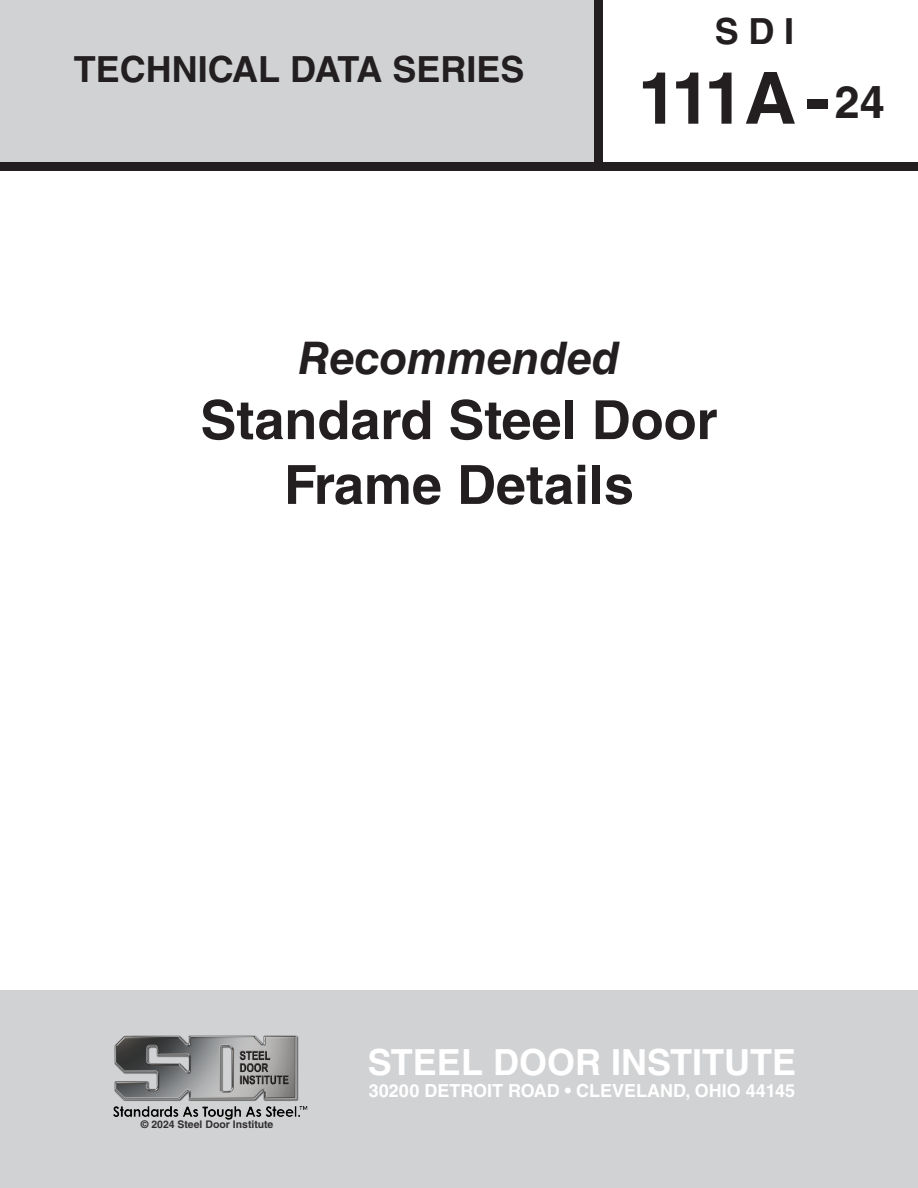
<style>
.page{position:relative;width:918px;height:1188px;background:#fff}
.page>*{position:absolute;margin:0;border:0;box-sizing:border-box;transform-origin:0 0}
.t1{font:700 72px "Helvetica LT Std";color:#231f20}
.t2{font:700 54px/64.8px "Helvetica LT Std";color:#231f20;text-align:center}
.t3{font:italic 700 45px "Helvetica LT Std";color:#231f20}
.t4{font:700 36px "Helvetica LT Std";color:#231f20}
.t5{font:700 36px "Helvetica LT Std";color:#fff}
.t6{font:700 18px "Helvetica LT Std";color:#fff}
.t7{font:700 10.5px "Helvetica LT Std";color:#312f30}
.s1{font-size:45px}
</style>
<div class="page">
<div style="left:0;top:990px;width:918px;height:198px;background:#d1d2d4"></div>
<div style="left:0;top:162px;width:918px;height:9px;background:#231f20"></div>
<div style="left:0;top:0;width:598px;height:162px;background:#d1d2d4"></div>
<div style="left:594px;top:0;width:9px;height:162px;background:#231f20"></div>
<img style="left:113px;top:1035px;width:195px;height:85px">
<h3 class="t4" style="left:74px;top:47px;width:452px">TECHNICAL DATA SERIES</h3>
<h3 class="t4" style="left:715px;top:10px;width:81px">SDI</h3>
<h1 class="t1" style="left:638px;top:54px;width:249px">111A-<span class="s1">24</span></h1>
<h3 class="t3" style="left:298px;top:331px;width:323px">Recommended</h3>
<h2 class="t2" style="left:200px;top:387px;width:519px">Standard Steel Door<br>Frame Details</h2>
<p class="t7" style="left:141px;top:1118px;width:134px">© 2024 Steel Door Institute</p>
<h3 class="t5" style="left:368px;top:1040px;width:430px">STEEL DOOR INSTITUTE</h3>
<p class="t6" style="left:369px;top:1079px;width:428px">30200 DETROIT ROAD • CLEVELAND, OHIO 44145</p>
</div>
